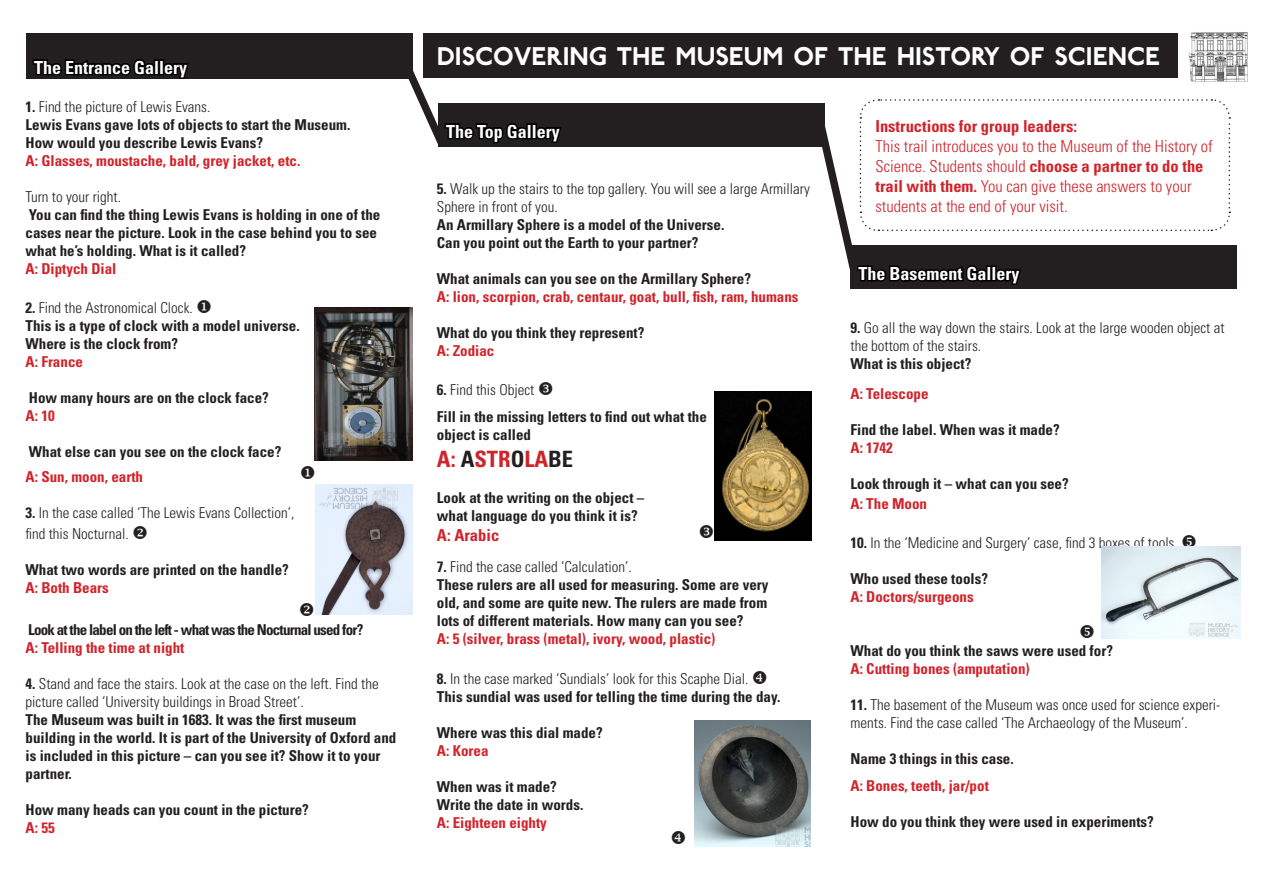
<style>
.page{position:relative;width:1263px;height:893px;background:#fff}
.page>*{position:absolute;margin:0;border:0;box-sizing:border-box;transform-origin:0 0}
.t1{font:700 27px "P22 Underground";color:#fff}
.t2{font:700 condensed 22.5px "Univers LT Std";color:#d1232a}
.t3{font:700 condensed 18px "Univers LT Std";color:#fff}
.t4{font:300 condensed 16.5px/19.8px "Univers LT Std";color:#d1232a}
.t5{font:700 condensed 16.5px "Univers LT Std";color:#d1232a}
.t6{font:700 condensed 15px/18px "Univers LT Std";color:#231f20}
.t7{font:300 condensed 15px/18px "Univers LT Std";color:#231f20}
.t8{font:700 condensed 15px "Univers LT Std";color:#d1232a}
.t9{font:700 condensed 15px "Univers LT Std";letter-spacing:-.05em;color:#231f20}
.s1{font-weight:700}
.s2{color:#231f20}
</style>
<div class="page">
<div style="left:423px;top:33px;width:755px;height:45px;background:#231f20"></div>
<div style="left:26px;top:33px;width:386px;height:46px;background:#231f20"></div>
<svg style="left:32px;top:59px;width:123px;height:17px"></svg>
<div style="left:154px;top:59px;width:5px;height:16px;border:3px solid #000"></div>
<div style="left:159px;top:59px;width:5px;height:16px;border:3px solid #000"></div>
<svg style="left:162px;top:61px;width:27px;height:18px"></svg>
<div style="left:438px;top:103px;width:387px;height:44px;background:#231f20"></div>
<img style="left:315px;top:307px;width:97px;height:154px">
<img style="left:316px;top:485px;width:96px;height:129px">
<img style="left:1101px;top:546px;width:139px;height:93px">
<img style="left:694px;top:721px;width:117px;height:126px">
<svg style="left:408px;top:60px;width:154px;height:85px"></svg>
<svg style="left:822px;top:99px;width:409px;height:190px"></svg>
<img style="left:1188px;top:32px;width:60px;height:50px">
<img style="left:714px;top:391px;width:97px;height:149px">
<svg style="left:1183px;top:546px;width:13px;height:2px"></svg>
<p class="t3" style="left:34px;top:56px;width:154px">The Entrance Gallery</p>
<p class="t7" style="left:26px;top:98px;width:186px"><span class="s1">1.</span> Find the picture of Lewis Evans.</p>
<p class="t6" style="left:26px;top:115px;width:326px">Lewis Evans gave lots of objects to start the Museum.</p>
<p class="t6" style="left:26px;top:133px;width:239px">How would you describe Lewis Evans?</p>
<p class="t8" style="left:26px;top:151px;width:276px">A: Glasses, moustache, bald, grey jacket, etc.</p>
<p class="t7" style="left:26px;top:188px;width:97px">Turn to your right.</p>
<p class="t6" style="left:26px;top:205px;width:356px">You can find the thing Lewis Evans is holding in one of the cases near the picture. Look in the case behind you to see what he’s holding. What is it called?</p>
<p class="t8" style="left:26px;top:259px;width:92px">A: Diptych Dial</p>
<p class="t7" style="left:26px;top:299px;width:188px"><span class="s1">2.</span> Find the Astronomical Clock. ◆</p>
<p class="t6" style="left:26px;top:317px;width:276px">This is a type of clock with a model universe.</p>
<p class="t6" style="left:26px;top:335px;width:154px">Where is the clock from?</p>
<p class="t8" style="left:26px;top:353px;width:59px">A: France</p>
<p class="t6" style="left:29px;top:389px;width:241px">How many hours are on the clock face?</p>
<p class="t8" style="left:26px;top:407px;width:31px">A: 10</p>
<p class="t6" style="left:29px;top:443px;width:254px">What else can you see on the clock face?</p>
<p class="t8" style="left:26px;top:467px;width:119px">A: Sun, moon, earth</p>
<p class="t7" style="left:26px;top:502px;width:270px;line-height:21.6px"><span class="s1">3.</span> In the case called ‘The Lewis Evans Collection’, find this Nocturnal. ❖</p>
<p class="t6" style="left:26px;top:561px;width:265px">What two words are printed on the handle?</p>
<p class="t8" style="left:26px;top:579px;width:85px">A: Both Bears</p>
<p class="t9" style="left:28px;top:620px;width:337px">Look at the label on the left - what was the Nocturnal used for?</p>
<p class="t8" style="left:26px;top:638px;width:160px">A: Telling the time at night</p>
<p class="t7" style="left:26px;top:675px;width:355px"><span class="s1">4.</span> Stand and face the stairs. Look at the case on the left. Find the picture called ‘University buildings in Broad Street’.</p>
<p class="t6" style="left:26px;top:710px;width:372px">The Museum was built in 1683. It was the first museum building in the world. It is part of the University of Oxford and is included in this picture – can you see it? Show it to your partner.</p>
<p class="t6" style="left:26px;top:800px;width:285px">How many heads can you count in the picture?</p>
<p class="t8" style="left:26px;top:818px;width:31px">A: 55</p>
<p class="t1" style="left:437px;top:40px;width:725px">DISCOVERING THE MUSEUM OF THE HISTORY OF SCIENCE</p>
<p class="t3" style="left:446px;top:120px;width:115px">The Top Gallery</p>
<p class="t7" style="left:437px;top:179px;width:374px"><span class="s1">5.</span> Walk up the stairs to the top gallery. You will see a large Armillary<br>Sphere in front of you.</p>
<p class="t6" style="left:437px;top:215px;width:289px">An Armillary Sphere is a model of the Universe.</p>
<p class="t6" style="left:437px;top:233px;width:263px">Can you point out the Earth to your partner?</p>
<p class="t6" style="left:437px;top:269px;width:316px">What animals can you see on the Armillary Sphere?</p>
<p class="t8" style="left:437px;top:287px;width:363px">A: lion, scorpion, crab, centaur, goat, bull, fish, ram, humans</p>
<p class="t6" style="left:437px;top:323px;width:209px">What do you think they represent?</p>
<p class="t8" style="left:437px;top:341px;width:59px">A: Zodiac</p>
<p class="t7" style="left:437px;top:381px;width:99px"><span class="s1">6.</span> Find this Object</p>
<p class="t6" style="left:437px;top:408px;width:271px">Fill in the missing letters to find out what the object is called</p>
<p class="t2" style="left:437px;top:445px;width:138px">A: <span class="s2">A</span>STR<span class="s2">O</span>LA<span class="s2">BE</span></p>
<p class="t6" style="left:437px;top:489px;width:209px">Look at the writing on the object –</p>
<p class="t6" style="left:437px;top:507px;width:202px">what language do you think it is?</p>
<p class="t5" style="left:437px;top:525px;width:64px">A: Arabic</p>
<p class="t7" style="left:437px;top:558px;width:196px"><span class="s1">7.</span> Find the case called ‘Calculation’.</p>
<p class="t6" style="left:437px;top:576px;width:333px;text-align:justify">These rulers are all used for measuring. Some are very old, and some are quite new. The rulers are made from lots of different materials. How many can you see?</p>
<p class="t8" style="left:437px;top:630px;width:280px">A: 5 (silver, brass (metal), ivory, wood, plastic)</p>
<p class="t7" style="left:437px;top:669px;width:313px"><span class="s1">8.</span> In the case marked ‘Sundials’ look for this Scaphe Dial.</p>
<p class="t6" style="left:437px;top:687px;width:345px">This sundial was used for telling the time during the day.</p>
<p class="t6" style="left:437px;top:723px;width:167px">Where was this dial made?</p>
<p class="t8" style="left:437px;top:741px;width:53px">A: Korea</p>
<p class="t6" style="left:437px;top:777px;width:121px">When was it made?</p>
<p class="t6" style="left:437px;top:795px;width:148px">Write the date in words.</p>
<p class="t8" style="left:437px;top:813px;width:111px">A: Eighteen eighty</p>
<p class="t5" style="left:875px;top:116px;width:203px">Instructions for group leaders:</p>
<p class="t4" style="left:875px;top:137px;width:339px">This trail introduces you to the Museum of the History of Science. Students should <span class="s1">choose a partner to do the trail with them.</span> You can give these answers to your students at the end of your visit.</p>
<p class="t3" style="left:858px;top:263px;width:162px">The Basement Gallery</p>
<p class="t7" style="left:850px;top:319px;width:375px"><span class="s1">9.</span> Go all the way down the stairs. Look at the large wooden object at the bottom of the stairs.</p>
<p class="t6" style="left:850px;top:355px;width:122px">What is this object?</p>
<p class="t8" style="left:850px;top:385px;width:80px">A: Telescope</p>
<p class="t6" style="left:850px;top:421px;width:211px">Find the label. When was it made?</p>
<p class="t8" style="left:850px;top:439px;width:44px">A: 1742</p>
<p class="t6" style="left:850px;top:475px;width:220px">Look through it – what can you see?</p>
<p class="t8" style="left:850px;top:494px;width:78px">A: The Moon</p>
<p class="t7" style="left:850px;top:534px;width:329px"><span class="s1">10.</span> In the ‘Medicine and Surgery’ case, find 3 boxes of tools.</p>
<p class="t6" style="left:850px;top:570px;width:139px">Who used these tools?</p>
<p class="t8" style="left:850px;top:588px;width:125px">A: Doctors/surgeons</p>
<p class="t6" style="left:850px;top:642px;width:264px">What do you think the saws were used for?</p>
<p class="t8" style="left:850px;top:660px;width:181px">A: Cutting bones (amputation)</p>
<p class="t7" style="left:850px;top:696px;width:371px"><span class="s1">11.</span> The basement of the Museum was once used for science experi&shy;ments. Find the case called ‘The Archaeology of the Museum’.</p>
<p class="t6" style="left:850px;top:750px;width:165px">Name 3 things in this case.</p>
<p class="t8" style="left:850px;top:777px;width:140px">A: Bones, teeth, jar/pot</p>
<p class="t6" style="left:850px;top:813px;width:305px">How do you think they were used in experiments?</p>
</div>
